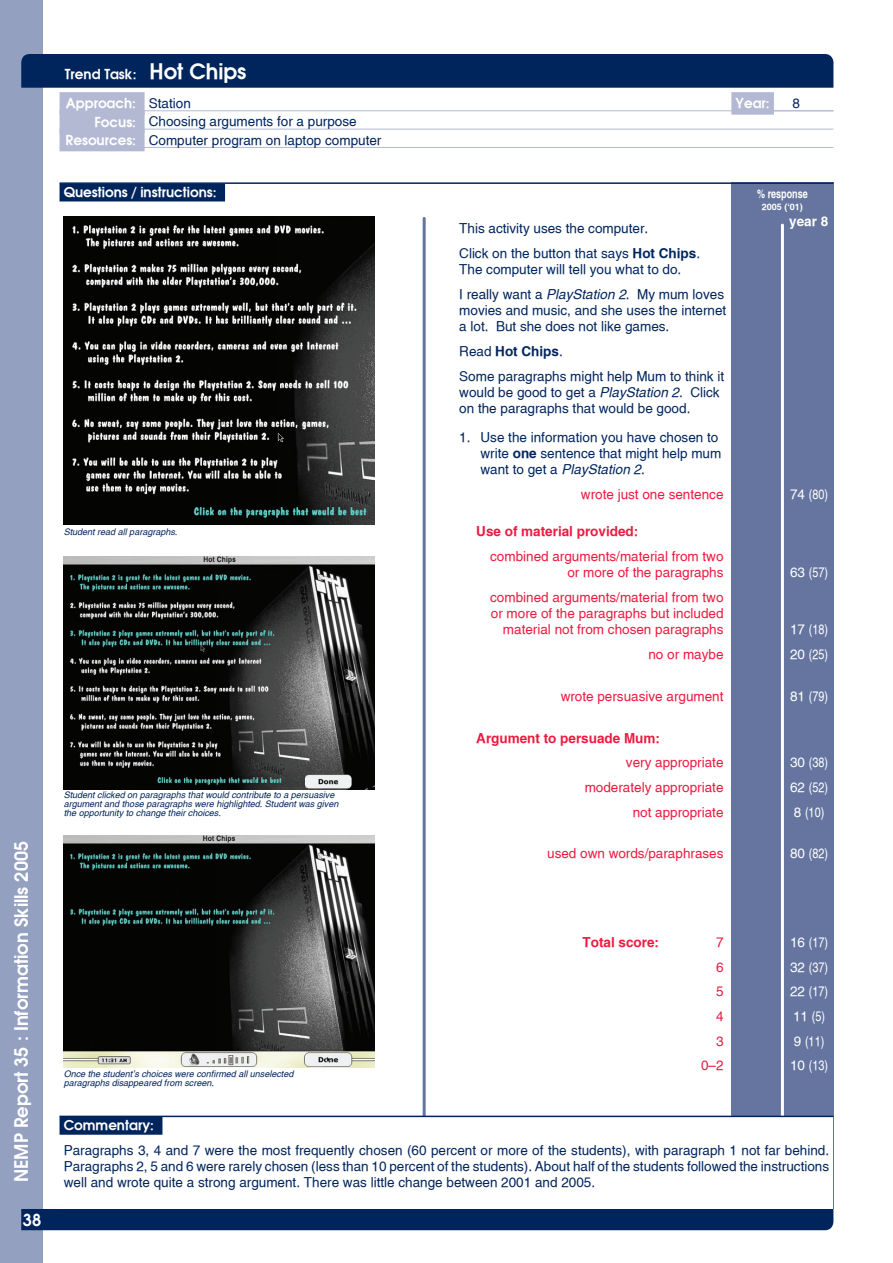
<style>
.page{position:relative;width:893px;height:1263px;background:#fff}
.page>*{position:absolute;margin:0;border:0;box-sizing:border-box;transform-origin:0 0}
.t1{font:700 18px "Hawn Avant";color:#fff}
.t2{font:700 16.5px "Hawn Avant";color:#fff}
.Trend_2CA_Text{font:13.5px/16.2px "Hawn Helv";color:#00255d}
.Commentary_Text{font:13.5px/16.2px "Hawn Helv";color:#00255d;text-align:justify}
.Trend_Ans{font:13.5px "Hawn Helv";color:#ed1a40}
.Trend_Ans_3-lines{font:13.5px/16.2px "Hawn Helv";color:#ed1a40;text-align:right}
.Trend_2CA_Numbered{font:13.5px/16.2px "Hawn Helv";color:#00255d}
.Trend_Ans-2{font:13.5px "Hawn Helv";color:#fff}
.Approach_Details{font:13.5px "Hawn Helv";color:#00255d}
.Trend_Ans_2-lines{font:13.5px/16.2px "Hawn Helv";color:#ed1a40;text-align:right}
.Quest_Instruc_Head{font:700 13.5px/18.3px "Hawn Avant";color:#fff;text-align:right}
.Trend_Ans_Heading{font:700 13.5px "Hawn Helv";color:#ed1a40}
.Task_Title{font:700 13.5px "Hawn Avant";color:#fff}
.Trend_2CA_Text-2{font:700 13.5px "Hawn Helv";color:#00255d}
.Commentary_Head{font:700 13.5px "Hawn Avant";color:#fff}
.Trend_Total_Score{font:700 13.5px "Hawn Helv";color:#ed1a40}
.Trend_Ans_2-lines-2{font:13.5px "Hawn Helv";color:#fff}
.Trend_Ans_3-lines-2{font:13.5px "Hawn Helv";color:#fff}
.Trend_Total_Score-2{font:13.5px "Hawn Helv";color:#fff}
.Trend_Ans_Head{font:700 13.5px "Hawn Helv";color:#fff}
.Trend_Total_Score-3{font:13.5px "Hawn Helv";color:#ed1a40}
.Trend_Ans_Head-2{font:700 12px "Hawn Helv";color:#fff;scale:.75 1}
._2C_Text{font:italic 9px/9px "Hawn Helv";color:#00255d}
.Trend_Ans_Head-3{font:700 9px "Hawn Helv";color:#fff}
.s1{font-size:21px}
.s2{font-weight:700}
.s3{font-style:italic}
.s4{font-weight:400}
</style>
<div class="page">
<div style="left:0;top:0;width:42px;height:1263px;background:#94a0c0"></div>
<div style="left:21px;top:1209px;width:812px;height:21px;background:#00255d"></div>
<div style="left:60px;top:92px;width:85px;height:23px;background:#b3b9d2"></div>
<hr style="left:60px;top:110px;width:773px;height:1px;background:#b3b9d2">
<div style="left:60px;top:110px;width:85px;height:23px;background:#b3b9d2"></div>
<hr style="left:60px;top:129px;width:773px;height:1px;background:#b3b9d2">
<div style="left:60px;top:129px;width:85px;height:22px;background:#b3b9d2"></div>
<hr style="left:60px;top:147px;width:773px;height:1px;background:#b3b9d2">
<div style="left:731px;top:92px;width:43px;height:23px;background:#b3b9d2"></div>
<div style="left:21px;top:53px;width:813px;height:35px;background:#00255d"></div>
<div style="left:731px;top:183px;width:102px;height:1026px;background:#65759f"></div>
<hr style="left:781px;top:225px;width:3px;height:974px;background:#fff">
<hr style="left:60px;top:182px;width:773px;height:2px;background:#00255d">
<div style="left:60px;top:183px;width:165px;height:18px;background:#00255d"></div>
<hr style="left:423px;top:218px;width:3px;height:981px;background:#65759f">
<div style="left:60px;top:1117px;width:773px;height:92px;background:#fff"></div>
<hr style="left:60px;top:1115px;width:773px;height:2px;background:#00255d">
<div style="left:60px;top:1117px;width:102px;height:18px;background:#00255d"></div>
<img style="left:64px;top:556px;width:310px;height:233px">
<img style="left:64px;top:835px;width:310px;height:233px">
<img style="left:64px;top:217px;width:310px;height:308px">
<h1 class="t1" style="left:9px;top:1182px;width:342px;rotate:-90deg">NEMP Report 35 : Information Skills 2005</h1>
<p class="t2" style="left:23px;top:1209px;width:20px">38</p>
<p class="Task_Title" style="left:65px;top:65px;width:183px">Trend Task: <span class="s1">Hot Chips</span></p>
<p class="Approach_Details" style="left:149px;top:96px;width:44px">Station</p>
<p class="Approach_Details" style="left:792px;top:96px;width:9px">8</p>
<p class="Approach_Details" style="left:149px;top:114px;width:209px">Choosing arguments for a purpose</p>
<p class="Approach_Details" style="left:149px;top:132px;width:234px">Computer program on laptop computer</p>
<p class="Quest_Instruc_Head" style="left:66px;top:94px;width:72px">Approach:<br>Focus:<br>Resources:</p>
<p class="Quest_Instruc_Head" style="left:736px;top:94px;width:36px">Year:</p>
<p class="Quest_Instruc_Head" style="left:64px;top:182px;width:154px">Questions / instructions:</p>
<p class="Trend_Ans_Head-2" style="left:757px;top:186px;width:69px">% response</p>
<p class="Trend_Ans_Head-3" style="left:762px;top:201px;width:43px">2005 (‘01)</p>
<p class="Trend_Ans_Head" style="left:789px;top:213px;width:41px">year 8</p>
<p class="Trend_2CA_Text" style="left:459px;top:220px;width:191px">This activity uses the computer.</p>
<p class="Trend_2CA_Text" style="left:459px;top:245px;width:242px">Click on the button that says <span class="s2">Hot Chips</span>.<br>The computer will tell you what to do.</p>
<p class="Trend_2CA_Text" style="left:459px;top:286px;width:269px">I really want a <span class="s3">PlayStation 2</span>. My mum loves movies and music, and she uses the internet a lot. But she does not like games.</p>
<p class="Trend_2CA_Text-2" style="left:459px;top:343px;width:105px"><span class="s4">Read</span> Hot Chips<span class="s4">.</span></p>
<p class="Trend_2CA_Text" style="left:459px;top:368px;width:266px">Some paragraphs might help Mum to think it would be good to get a <span class="s3">PlayStation 2</span>. Click on the paragraphs that would be good.</p>
<p class="Trend_2CA_Numbered" style="left:480px;top:429px;width:242px;text-indent:-21px">1. Use the information you have chosen to write <span class="s2">one</span> sentence that might help mum want to get a <span class="s3">PlayStation 2</span>.</p>
<p class="Trend_Ans" style="left:581px;top:486px;width:144px">wrote just one sentence</p>
<p class="Trend_Ans-2" style="left:790px;top:486px;width:39px">74 (80)</p>
<p class="Trend_Ans_Heading" style="left:476px;top:523px;width:164px">Use of material provided:</p>
<p class="Trend_Ans_2-lines" style="left:490px;top:548px;width:235px">combined arguments/material from two or more of the paragraphs</p>
<p class="_2C_Text" style="left:64px;top:527px;width:115px">Student read all paragraphs.</p>
<p class="Trend_Ans_2-lines-2" style="left:790px;top:565px;width:39px">63 (57)</p>
<p class="_2C_Text" style="left:64px;top:791px;width:276px">Student clicked on paragraphs that would contribute to a persuasive argument and those paragraphs were highlighted. Student was given the opportunity to change their choices.</p>
<p class="_2C_Text" style="left:64px;top:1069px;width:231px">Once the student’s choices were confirmed all unselected paragraphs disappeared from screen.</p>
<p class="Trend_Ans_3-lines" style="left:490px;top:589px;width:235px">combined arguments/material from two or more of the paragraphs but included material not from chosen paragraphs</p>
<p class="Trend_Ans_3-lines-2" style="left:790px;top:622px;width:39px">17 (18)</p>
<p class="Trend_Ans" style="left:648px;top:647px;width:77px">no or maybe</p>
<p class="Trend_Ans-2" style="left:790px;top:647px;width:39px">20 (25)</p>
<p class="Trend_Ans" style="left:561px;top:688px;width:164px">wrote persuasive argument</p>
<p class="Trend_Ans-2" style="left:790px;top:688px;width:39px">81 (79)</p>
<p class="Trend_Ans_Heading" style="left:476px;top:730px;width:185px">Argument to persuade Mum:</p>
<p class="Trend_Ans" style="left:626px;top:755px;width:99px">very appropriate</p>
<p class="Trend_Ans-2" style="left:790px;top:755px;width:39px">30 (38)</p>
<p class="Trend_Ans" style="left:585px;top:779px;width:140px">moderately appropriate</p>
<p class="Trend_Ans-2" style="left:790px;top:779px;width:39px">62 (52)</p>
<p class="Trend_Ans" style="left:633px;top:804px;width:92px">not appropriate</p>
<p class="Trend_Ans-2" style="left:794px;top:804px;width:32px">8 (10)</p>
<p class="Trend_Ans" style="left:547px;top:846px;width:178px">used own words/paraphrases</p>
<p class="Trend_Ans-2" style="left:790px;top:846px;width:39px">80 (82)</p>
<p class="Trend_Total_Score" style="left:583px;top:934px;width:78px">Total score:</p>
<p class="Trend_Total_Score-3" style="left:716px;top:934px;width:9px">7</p>
<p class="Trend_Total_Score-2" style="left:790px;top:934px;width:39px">16 (17)</p>
<p class="Trend_Ans" style="left:716px;top:959px;width:9px">6</p>
<p class="Trend_Ans-2" style="left:790px;top:959px;width:39px">32 (37)</p>
<p class="Trend_Ans" style="left:716px;top:984px;width:9px">5</p>
<p class="Trend_Ans-2" style="left:790px;top:984px;width:39px">22 (17)</p>
<p class="Trend_Ans" style="left:716px;top:1008px;width:9px">4</p>
<p class="Trend_Ans-2" style="left:793px;top:1008px;width:33px">11 (5)</p>
<p class="Trend_Ans" style="left:716px;top:1033px;width:9px">3</p>
<p class="Trend_Ans-2" style="left:794px;top:1033px;width:32px">9 (11)</p>
<p class="Trend_Ans" style="left:701px;top:1058px;width:24px">0–2</p>
<p class="Trend_Ans-2" style="left:790px;top:1058px;width:39px">10 (13)</p>
<p class="Commentary_Head" style="left:64px;top:1116px;width:92px">Commentary:</p>
<p class="Commentary_Text" style="left:64px;top:1142px;width:767px">Paragraphs 3, 4 and 7 were the most frequently chosen (60 percent or more of the students), with paragraph 1 not far behind.<br>Paragraphs 2, 5 and 6 were rarely chosen (less than 10 percent of the students). About half of the students followed the instructions well and wrote quite a strong argument. There was little change between 2001 and 2005.</p>
</div>
